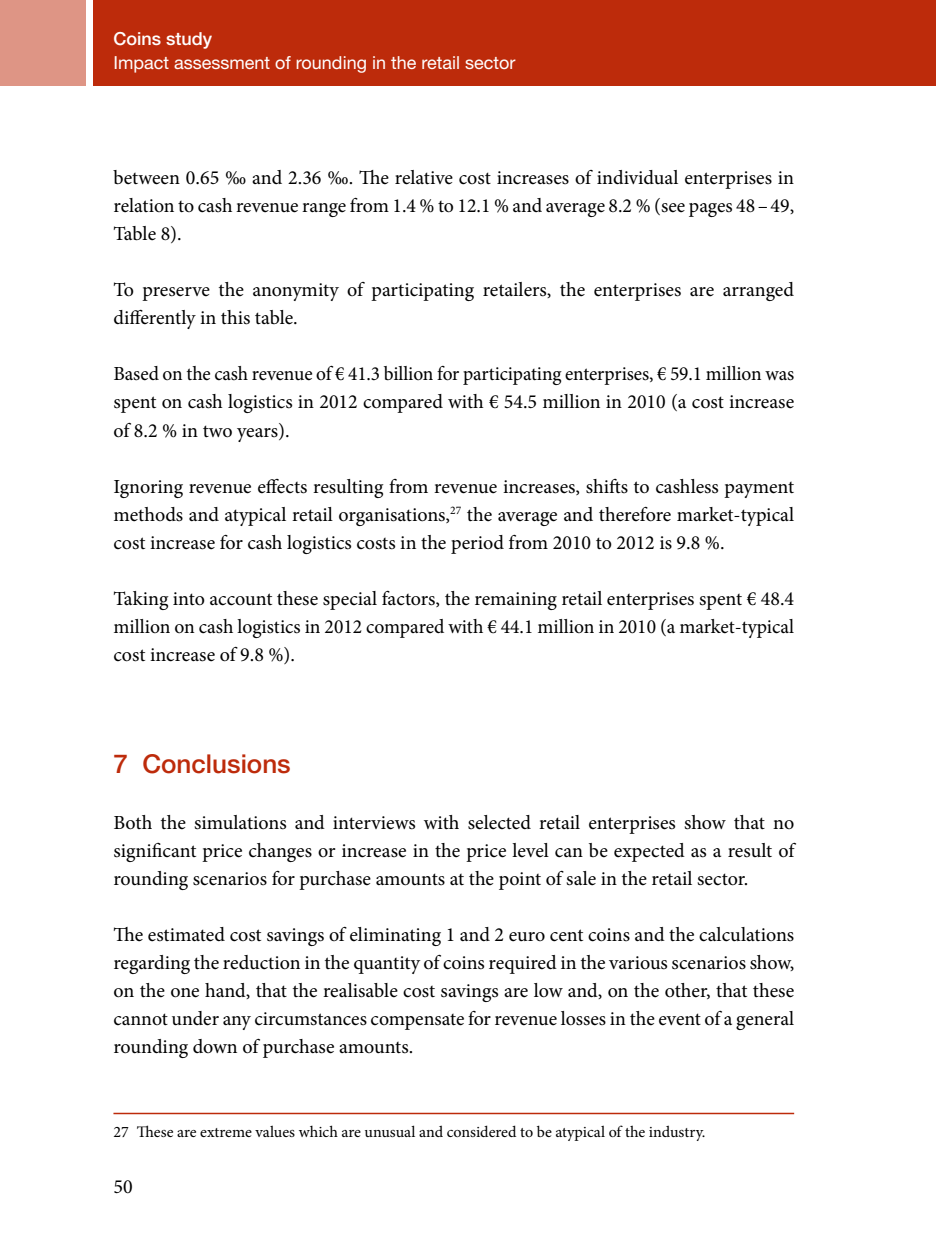
<style>
.page{position:relative;width:936px;height:1248px;background:#fff}
.page>*{position:absolute;margin:0;border:0;box-sizing:border-box;transform-origin:0 0}
.t1{font:500 26px "Helvetica Neue LT Pro";color:#bd2b0b}
.t2{font:20px/28px "Minion Pro";color:#000;text-align:justify}
.t3{font:18px "Helvetica Neue LT Pro";color:#fff}
.t4{font:500 18px "Helvetica Neue LT Pro";color:#fff}
.t5{font:16px "Minion Pro";color:#000}
</style>
<div class="page">
<div style="left:0;top:0;width:85px;height:85px;background:#de9585"></div>
<div style="left:94px;top:0;width:700px;height:85px;background:#bd2b0b"></div>
<div style="left:789px;top:0;width:146px;height:85px;background:#bd2b0b"></div>
<hr style="left:113px;top:1112px;width:681px;height:2px;background:#bd2b0b">
<p class="t4" style="left:113px;top:28px;width:100px">Coins study</p>
<p class="t3" style="left:113px;top:52px;width:403px">Impact assessment of rounding in the retail sector</p>
<p class="t2" style="left:113px;top:164px;width:682px">between 0.65 ‰ and 2.36 ‰. The relative cost increases of individual enterprises in relation to cash revenue range from 1.4 % to 12.1 % and average 8.2 % (see pages 48–49, Table 8).</p>
<p class="t2" style="left:113px;top:276px;width:682px">To preserve the anonymity of participating retailers, the enterprises are arranged differently in this table.</p>
<p class="t2" style="left:113px;top:360px;width:682px">Based on the cash revenue of € 41.3 billion for participating enterprises, € 59.1 million was spent on cash logistics in 2012 compared with € 54.5 million in 2010 (a cost increase of 8.2 % in two years).</p>
<p class="t2" style="left:113px;top:472px;width:682px">Ignoring revenue effects resulting from revenue increases, shifts to cashless payment methods and atypical retail organisations,<sup>27</sup> the average and therefore market-typical cost increase for cash logistics costs in the period from 2010 to 2012 is 9.8 %.</p>
<p class="t2" style="left:113px;top:584px;width:682px">Taking into account these special factors, the remaining retail enterprises spent € 48.4 million on cash logistics in 2012 compared with € 44.1 million in 2010 (a market-typical cost increase of 9.8 %).</p>
<h1 class="t1" style="left:113px;top:747px;width:179px">7 Conclusions</h1>
<p class="t2" style="left:113px;top:808px;width:682px">Both the simulations and interviews with selected retail enterprises show that no significant price changes or increase in the price level can be expected as a result of rounding scenarios for purchase amounts at the point of sale in the retail sector.</p>
<p class="t2" style="left:113px;top:920px;width:682px">The estimated cost savings of eliminating 1 and 2 euro cent coins and the calculations regarding the reduction in the quantity of coins required in the various scenarios show, on the one hand, that the realisable cost savings are low and, on the other, that these cannot under any circumstances compensate for revenue losses in the event of a general rounding down of purchase amounts.</p>
<p class="t5" style="left:113px;top:1120px;width:593px">27 These are extreme values which are unusual and considered to be atypical of the industry.</p>
<p class="t2" style="left:113px;top:1172px;width:21px">50</p>
</div>
